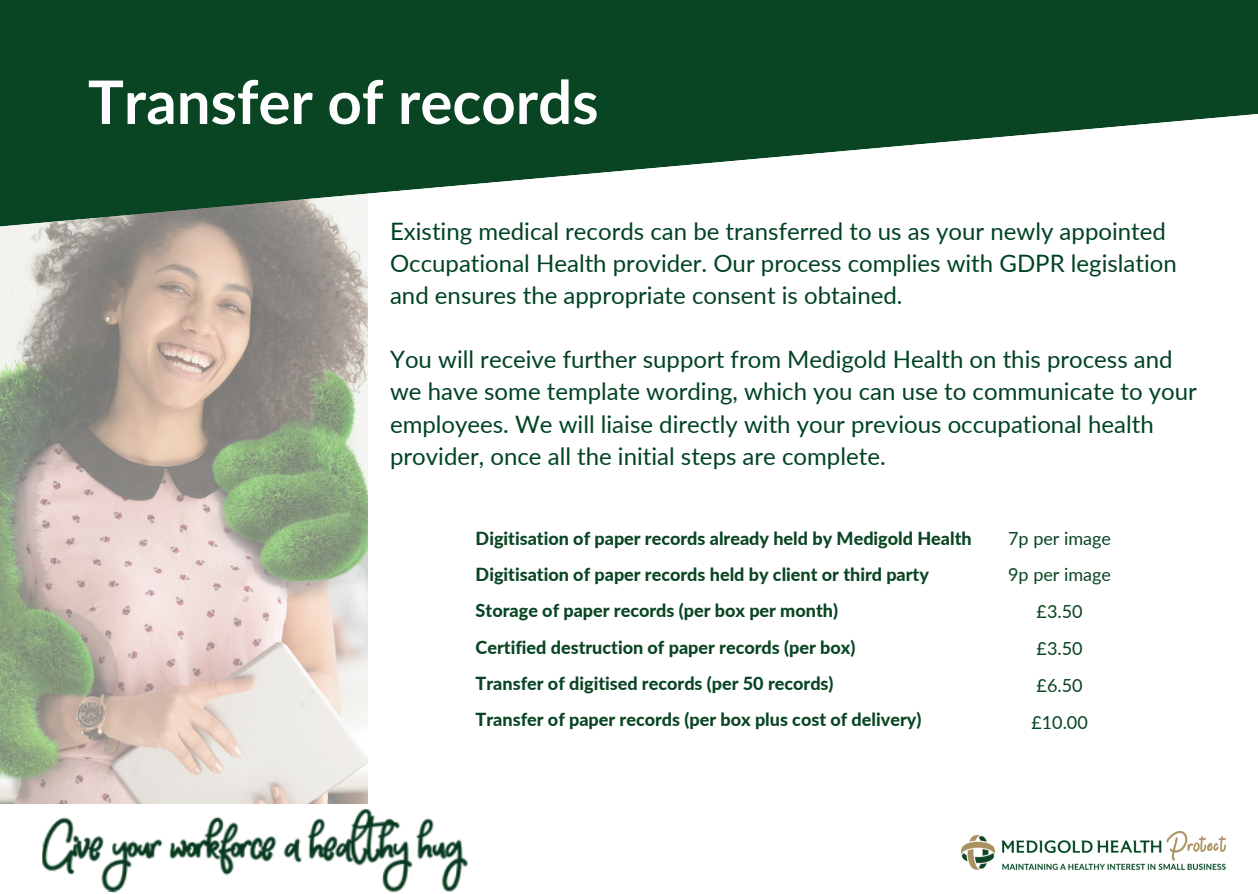
<style>
.page{position:relative;width:1258px;height:894px;background:#fff}
.page>*{position:absolute;margin:0;border:0;box-sizing:border-box;transform-origin:0 0}
.t1{font:700 60px "Lato";color:#fff}
.t2{font:24px/32.1px "Lato";color:#004323}
.t3{font:800 18px/36px "Lato";color:#094523}
.t4{font:18px/36.6px "Lato";color:#094523;text-align:center}
</style>
<div class="page">
<img style="left:962px;top:831px;width:263px;height:38px">
<img style="left:0;top:254px;width:368px;height:549px">
<svg style="left:0;top:0;width:1258px;height:254px;fill:#094523"></svg>
<img style="left:41px;top:796px;width:427px;height:97px">
<h1 class="t1" style="left:88px;top:65px;width:512px">Transfer of records</h1>
<p class="t2" style="left:390px;top:215px;width:788px">Existing medical records can be transferred to us as your newly appointed<br>Occupational Health provider. Our process complies with GDPR legislation and ensures the appropriate consent is obtained.</p>
<p class="t2" style="left:390px;top:343px;width:808px">You will receive further support from Medigold Health on this process and we have some template wording, which you can use to communicate to your employees. We will liaise directly with your previous occupational health provider, once all the initial steps are complete.</p>
<p class="t3" style="left:476px;top:520px;width:498px">Digitisation of paper records already held by Medigold Health Digitisation of paper records held by client or third party Storage of paper records (per box per month)<br>Certified destruction of paper records (per box)<br>Transfer of digitised records (per 50 records)<br>Transfer of paper records (per box plus cost of delivery)</p>
<p class="t4" style="left:1008px;top:519px;width:104px">7p per image<br>9p per image £3.50<br>£3.50<br>£6.50 £10.00</p>
</div>
